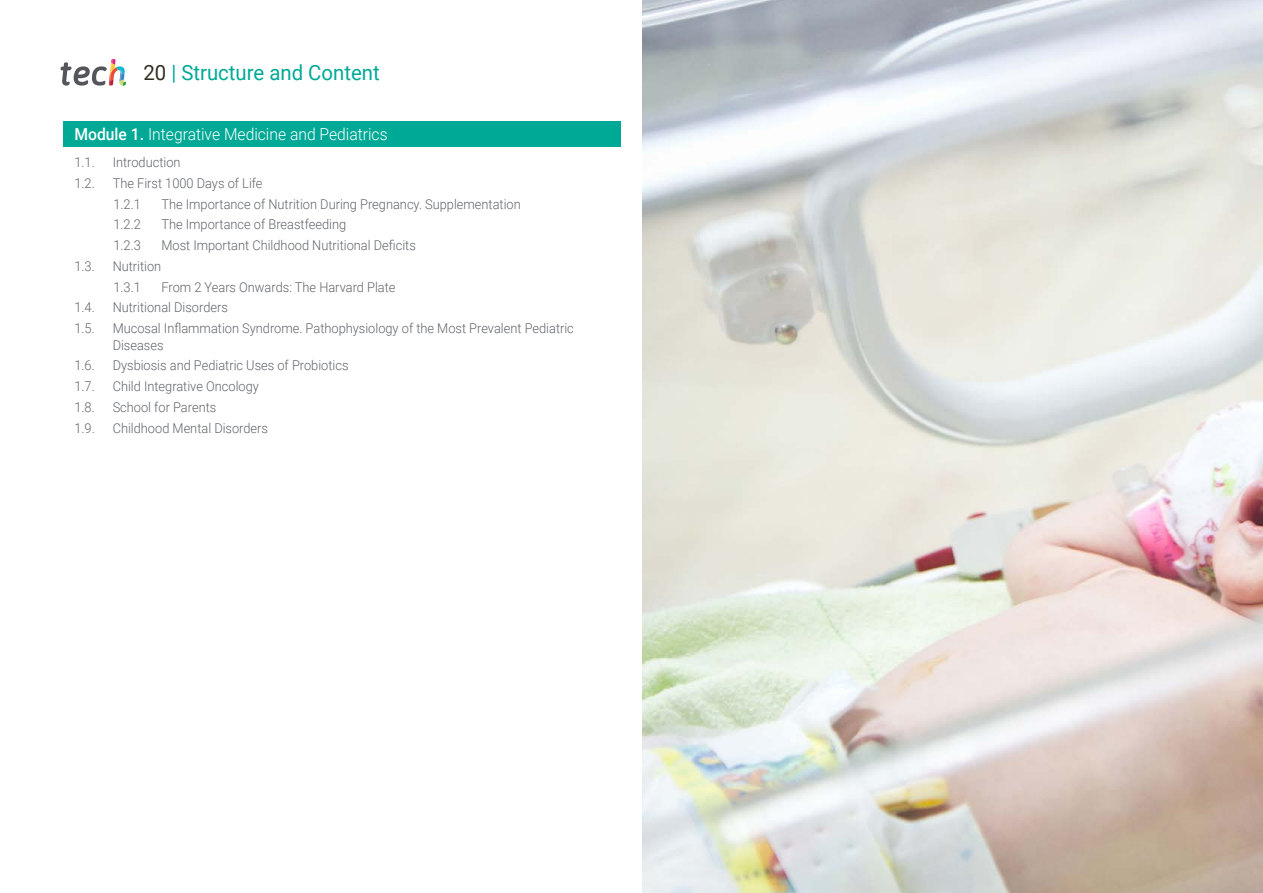
<style>
.page{position:relative;width:1263px;height:893px;background:#fff}
.page>*{position:absolute;margin:0;border:0;box-sizing:border-box;transform-origin:0 0}
.t1{font:21px "Roboto";color:#00a996}
.t2{font:300 16.5px "Roboto";color:#fff;scale:.95 1}
.t3{font:300 13.5px/20.7px "Roboto";color:#61646a;scale:.95 1}
.s1{color:#312e20}
.s2{font-weight:500}
</style>
<div class="page">
<div style="left:63px;top:121px;width:558px;height:25px;background:#00a996"></div>
<img style="left:642px;top:0;width:621px;height:893px">
<svg style="left:61px;top:59px;width:65px;height:27px"></svg>
<h1 class="t1" style="left:144px;top:57px;width:238px"><span class="s1">20</span> | Structure and Content</h1>
<p class="t2" style="left:74px;top:123px;width:331px"><span class="s2">Module 1.</span> Integrative Medicine and Pediatrics</p>
<p class="t3" style="left:74px;top:151px;width:23px">1.1.</p>
<p class="t3" style="left:113px;top:151px;width:73px">Introduction</p>
<p class="t3" style="left:74px;top:172px;width:23px">1.2.</p>
<p class="t3" style="left:113px;top:172px;width:159px">The First 1000 Days of Life<br>1.2.1</p>
<p class="t3" style="left:161px;top:193px;width:380px">The Importance of Nutrition During Pregnancy. Supplementation</p>
<p class="t3" style="left:113px;top:214px;width:30px">1.2.2</p>
<p class="t3" style="left:161px;top:214px;width:196px">The Importance of Breastfeeding</p>
<p class="t3" style="left:113px;top:234px;width:30px">1.2.3</p>
<p class="t3" style="left:161px;top:234px;width:269px">Most Important Childhood Nutritional Deficits</p>
<p class="t3" style="left:74px;top:255px;width:23px">1.3.</p>
<p class="t3" style="left:113px;top:255px;width:53px">Nutrition<br>1.3.1</p>
<p class="t3" style="left:161px;top:276px;width:248px">From 2 Years Onwards: The Harvard Plate</p>
<p class="t3" style="left:74px;top:297px;width:23px">1.4.</p>
<p class="t3" style="left:113px;top:297px;width:123px">Nutritional Disorders</p>
<p class="t3" style="left:74px;top:317px;width:23px">1.5.</p>
<p class="t3" style="left:113px;top:320px;width:487px;line-height:16.5px">Mucosal Inflammation Syndrome. Pathophysiology of the Most Prevalent Pediatric<br>Diseases</p>
<p class="t3" style="left:74px;top:355px;width:23px">1.6.</p>
<p class="t3" style="left:113px;top:355px;width:250px">Dysbiosis and Pediatric Uses of Probiotics</p>
<p class="t3" style="left:74px;top:375px;width:23px">1.7.</p>
<p class="t3" style="left:113px;top:375px;width:155px">Child Integrative Oncology</p>
<p class="t3" style="left:74px;top:396px;width:23px">1.8.</p>
<p class="t3" style="left:113px;top:396px;width:111px">School for Parents</p>
<p class="t3" style="left:74px;top:417px;width:23px">1.9.</p>
<p class="t3" style="left:113px;top:417px;width:165px">Childhood Mental Disorders</p>
</div>
